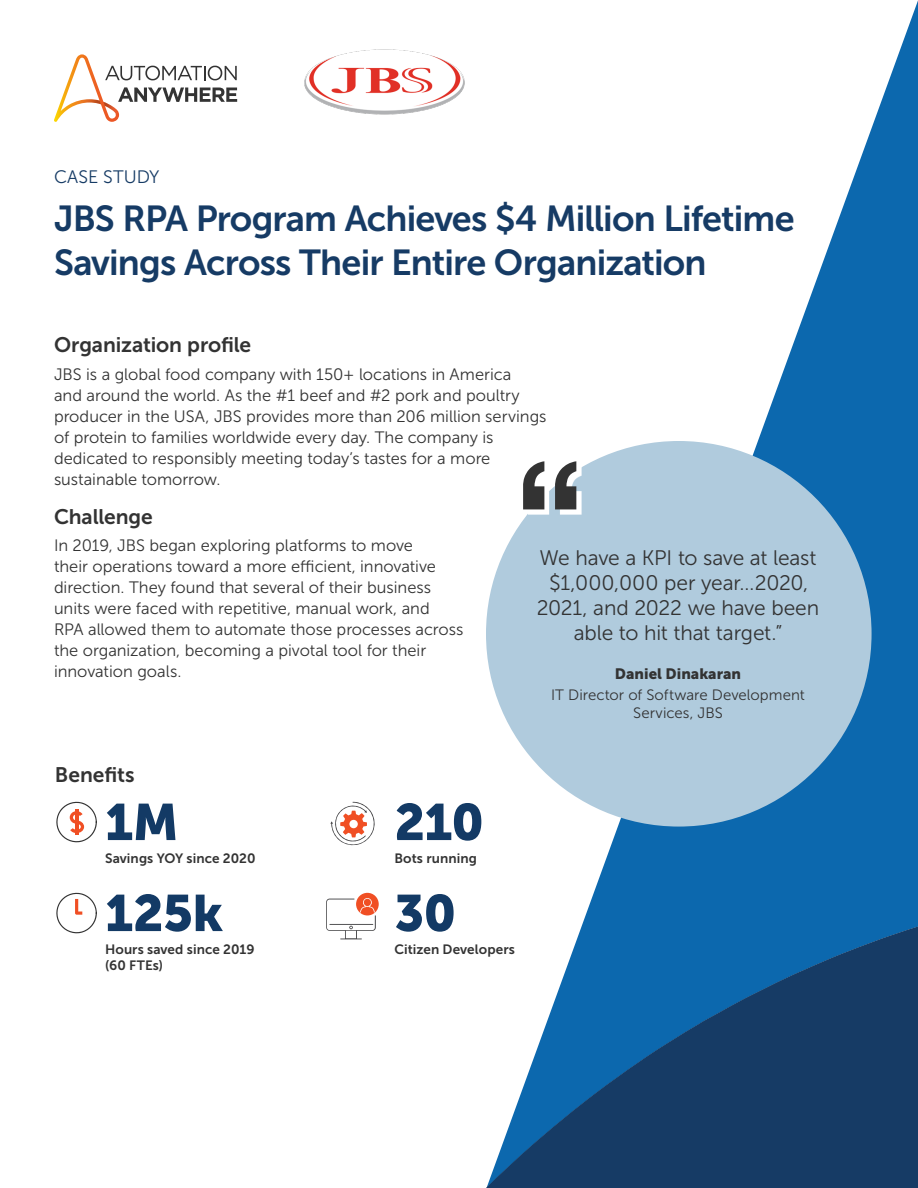
<style>
.page{position:relative;width:918px;height:1188px;background:#fff}
.page>*{position:absolute;margin:0;border:0;box-sizing:border-box;transform-origin:0 0}
.Benefits_Number{font:51px "Museo Sans 900";letter-spacing:-.015em;color:#133a65}
.t1{font:36px/43.2px "Museo Sans 700";letter-spacing:-.025em;color:#163b65}
.t2{font:21px/25.2px "Museo Sans 300";letter-spacing:-.01em;color:#333;text-align:center}
.Section_title{font:21px "Museo Sans 700";letter-spacing:-.005em;color:#333}
.Case_Study_Eyebrow{font:18px "Museo Sans 300";letter-spacing:.005em;color:#163b65}
.Body{font:16.5px/21px "Museo Sans 300";color:#333}
.Quote_Author{font:15px/18px "Museo Sans 300";letter-spacing:.005em;color:#333;text-align:center}
.Quote_Author-2{font:15px "Museo Sans 900";letter-spacing:.005em;color:#333}
.Benefits_Description{font:13.5px/16.2px "Museo Sans 700";letter-spacing:.005em;color:#333}
</style>
<div class="page">
<svg style="left:487px;top:0;width:431px;height:876px"></svg>
<svg style="left:486px;top:876px;width:432px;height:312px;background:#316694"></svg>
<svg style="left:54px;top:54px;width:183px;height:68px"></svg>
<img style="left:304px;top:50px;width:161px;height:65px">
<div style="left:486px;top:441px;width:386px;height:386px;background:#b0cbdd;border-radius:50%"></div>
<svg style="left:528px;top:466px;width:53px;height:48px"></svg>
<svg style="left:523px;top:461px;width:53px;height:48px"></svg>
<svg style="left:56px;top:801px;width:41px;height:42px"></svg>
<hr style="left:75px;top:810px;width:3px;height:25px;background:#f04f24">
<svg style="left:330px;top:802px;width:45px;height:44px"></svg>
<svg style="left:56px;top:892px;width:41px;height:42px"></svg>
<svg style="left:326px;top:893px;width:53px;height:46px"></svg>
<div style="left:364px;top:899px;width:7px;height:7px;background:#f04f24;border-radius:50%"></div>
<p class="Case_Study_Eyebrow" style="left:54px;top:167px;width:107px">CASE STUDY</p>
<p class="t1" style="left:54px;top:197px;width:742px">JBS RPA Program Achieves $4 Million Lifetime<br>Savings Across Their Entire Organization</p>
<p class="Section_title" style="left:54px;top:333px;width:199px">Organization profile</p>
<p class="Body" style="left:54px;top:364px;width:494px">JBS is a global food company with 150+ locations in America<br>and around the world. As the #1 beef and #2 pork and poultry producer in the USA, JBS provides more than 206 million servings of protein to families worldwide every day. The company is dedicated to responsibly meeting today’s tastes for a more sustainable tomorrow.</p>
<p class="Section_title" style="left:54px;top:505px;width:100px">Challenge</p>
<p class="Body" style="left:54px;top:535px;width:411px">In 2019, JBS began exploring platforms to move<br>their operations toward a more efficient, innovative direction. They found that several of their business units were faced with repetitive, manual work, and RPA allowed them to automate those processes across the organization, becoming a pivotal tool for their innovation goals.</p>
<p class="t2" style="left:537px;top:545px;width:284px">We have a KPI to save at least $1,000,000 per year…2020,<br>2021, and 2022 we have been able to hit that target.”</p>
<p class="Quote_Author-2" style="left:615px;top:665px;width:128px">Daniel Dinakaran</p>
<p class="Quote_Author" style="left:551px;top:686px;width:255px">IT Director of Software Development<br>Services, JBS</p>
<p class="Section_title" style="left:55px;top:763px;width:81px">Benefits</p>
<p class="Benefits_Number" style="left:105px;top:793px;width:75px">1M</p>
<p class="Benefits_Description" style="left:105px;top:850px;width:152px">Savings YOY since 2020</p>
<p class="Benefits_Number" style="left:105px;top:884px;width:119px">125k</p>
<p class="Benefits_Description" style="left:105px;top:941px;width:151px">Hours saved since 2019 (60 FTEs)</p>
<p class="Benefits_Number" style="left:394px;top:793px;width:91px">210</p>
<p class="Benefits_Description" style="left:394px;top:850px;width:84px">Bots running</p>
<p class="Benefits_Number" style="left:394px;top:884px;width:63px">30</p>
<p class="Benefits_Description" style="left:394px;top:941px;width:122px">Citizen Developers</p>
</div>
